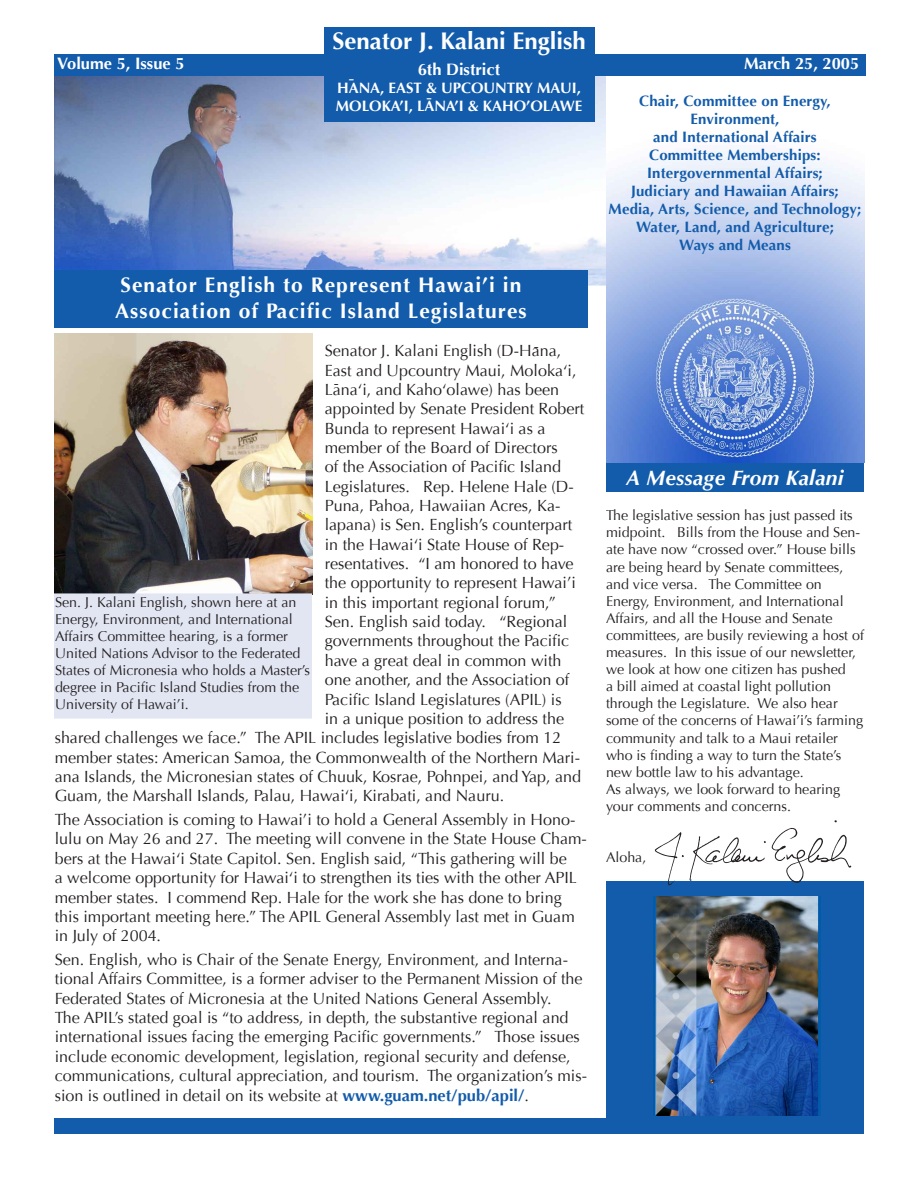
<style>
.page{position:relative;width:918px;height:1188px;background:#fff}
.page>*{position:absolute;margin:0;border:0;box-sizing:border-box;transform-origin:0 0}
.t1{font:700 24px "Optima";color:#fff}
.t2{font:700 21px/25.2px "Optima";letter-spacing:.05em;color:#fff}
.t3{font:italic 700 21px "Optima";letter-spacing:.01em;color:#fff}
.t4{font:18px "Optima";color:#fff}
.t5{font:700 16.5px "Optima";color:#fff}
.t6{font:16.2px/19.4px "Optima";color:#231f20}
.t7{font:700 15px/18px "Optima";letter-spacing:.01em;color:#135cab;text-align:center}
.t8{font:700 15px/18px "Optima";color:#fff}
.t9{font:15px "Optima";color:#231f20}
.t10{font:14.25px/17.1px "Optima";color:#231f20}
.s1{font-weight:700;font-size:16.5px;color:#135cab}
</style>
<div class="page">
<div style="left:606px;top:881px;width:258px;height:239px;background:#135cab"></div>
<div style="left:606px;top:462px;width:258px;height:30px;background:#135cab"></div>
<div style="left:54px;top:1119px;width:810px;height:15px;background:#135cab"></div>
<img style="left:54px;top:76px;width:552px;height:209px">
<div style="left:54px;top:270px;width:534px;height:58px;background:#135cab"></div>
<img style="left:606px;top:146px;width:258px;height:316px">
<img style="left:653px;top:896px;width:167px;height:220px">
<img style="left:54px;top:333px;width:258px;height:260px">
<div style="left:54px;top:54px;width:812px;height:22px;background:#135cab"></div>
<div style="left:54px;top:593px;width:258px;height:126px;background:#e2e6f3"></div>
<img style="left:654px;top:820px;width:198px;height:66px">
<div style="left:324px;top:27px;width:270px;height:95px;background:#135cab"></div>
<h1 class="t1" style="left:332px;top:27px;width:255px">Senator J. Kalani English</h1>
<p class="t5" style="left:418px;top:60px;width:84px">6th District</p>
<p class="t8" style="left:336px;top:79px;width:248px">HANA, EAST &amp; UPCOUNTRY MAUI,<br>MOLOKA’I, LANA’I &amp; KAHO’OLAWE</p>
<p class="t5" style="left:57px;top:54px;width:129px">Volume 5, Issue 5</p>
<p class="t5" style="left:744px;top:54px;width:117px">March 25, 2005</p>
<p class="t4" style="left:349px;top:67px;width:7px">-</p>
<p class="t7" style="left:609px;top:92px;width:254px">Chair, Committee on Energy,<br>Environment,<br>and International Affairs<br>Committee Memberships:<br>Intergovernmental Affairs;<br>Judiciary and Hawaiian Affairs;<br>Media, Arts, Science, and Technology;<br>Water, Land, and Agriculture;<br>Ways and Means</p>
<p class="t4" style="left:426px;top:86px;width:7px">-</p>
<p class="t2" style="left:115px;top:273px;width:413px">Senator English to Represent Hawai’i in<br>Association of Pacific Island Legislatures</p>
<p class="t6" style="left:325px;top:341px;width:238px">Senator J. Kalani English (D-Hana,</p>
<p class="t6" style="left:325px;top:361px;width:253px">East and Upcountry Maui, Moloka‘i,</p>
<p class="t6" style="left:325px;top:380px;width:236px">Lana‘i, and Kaho‘olawe) has been</p>
<p class="t6" style="left:325px;top:399px;width:261px">appointed by Senate President Robert</p>
<p class="t6" style="left:325px;top:419px;width:222px">Bunda to represent Hawai‘i as a</p>
<p class="t6" style="left:325px;top:438px;width:234px">member of the Board of Directors</p>
<p class="t6" style="left:325px;top:457px;width:238px">of the Association of Pacific Island</p>
<p class="t6" style="left:325px;top:477px;width:251px">Legislatures. Rep. Helene Hale (D-</p>
<p class="t6" style="left:325px;top:496px;width:237px">Puna, Pahoa, Hawaiian Acres, Ka-</p>
<p class="t6" style="left:325px;top:515px;width:249px">lapana) is Sen. English’s counterpart</p>
<p class="t6" style="left:325px;top:535px;width:241px">in the Hawai‘i State House of Rep-</p>
<p class="t6" style="left:325px;top:554px;width:250px">resentatives. “I am honored to have</p>
<p class="t6" style="left:325px;top:573px;width:253px">the opportunity to represent Hawai’i</p>
<p class="t6" style="left:325px;top:593px;width:233px">in this important regional forum,”</p>
<p class="t6" style="left:325px;top:612px;width:244px">Sen. English said today. “Regional</p>
<p class="t6" style="left:325px;top:632px;width:246px">governments throughout the Pacific</p>
<p class="t6" style="left:325px;top:651px;width:238px">have a great deal in common with</p>
<p class="t6" style="left:325px;top:670px;width:246px">one another, and the Association of</p>
<p class="t6" style="left:325px;top:690px;width:238px">Pacific Island Legislatures (APIL) is</p>
<p class="t6" style="left:325px;top:709px;width:241px">in a unique position to address the</p>
<p class="t6" style="left:55px;top:728px;width:508px">shared challenges we face.” The APIL includes legislative bodies from 12</p>
<p class="t6" style="left:55px;top:748px;width:527px">member states: American Samoa, the Commonwealth of the Northern Mari-</p>
<p class="t6" style="left:55px;top:767px;width:528px">ana Islands, the Micronesian states of Chuuk, Kosrae, Pohnpei, and Yap, and</p>
<p class="t6" style="left:55px;top:786px;width:451px">Guam, the Marshall Islands, Palau, Hawai‘i, Kirabati, and Nauru.</p>
<p class="t6" style="left:55px;top:810px;width:534px">The Association is coming to Hawai’i to hold a General Assembly in Hono&shy;lulu on May 26 and 27. The meeting will convene in the State House Cham&shy;bers at the Hawai‘i State Capitol. Sen. English said, “This gathering will be<br>a welcome opportunity for Hawai‘i to strengthen its ties with the other APIL member states. I commend Rep. Hale for the work she has done to bring this important meeting here.” The APIL General Assembly last met in Guam in July of 2004.</p>
<p class="t6" style="left:55px;top:950px;width:534px">Sen. English, who is Chair of the Senate Energy, Environment, and Interna&shy;tional Affairs Committee, is a former adviser to the Permanent Mission of the Federated States of Micronesia at the United Nations General Assembly.<br>The APIL’s stated goal is “to address, in depth, the substantive regional and international issues facing the emerging Pacific governments.” Those issues include economic development, legislation, regional security and defense, communications, cultural appreciation, and tourism. The organization’s mis&shy;sion is outlined in detail on its website at <span class="s1">www.guam.net/pub/apil/</span>.</p>
<p class="t9" style="left:534px;top:337px;width:6px">-</p>
<p class="t9" style="left:334px;top:374px;width:6px">-</p>
<p class="t10" style="left:55px;top:593px;width:257px">Sen. J. Kalani English, shown here at an Energy, Environment, and International Affairs Committee hearing, is a former United Nations Advisor to the Federated States of Micronesia who holds a Master’s degree in Pacific Island Studies from the University of Hawai’i.</p>
<p class="t3" style="left:626px;top:466px;width:219px">A Message From Kalani</p>
<p class="t10" style="left:606px;top:507px;width:259px">The legislative session has just passed its midpoint. Bills from the House and Sen&shy;ate have now “crossed over.” House bills are being heard by Senate committees, and vice versa. The Committee on Energy, Environment, and International Affairs, and all the House and Senate committees, are busily reviewing a host of measures. In this issue of our newsletter, we look at how one citizen has pushed<br>a bill aimed at coastal light pollution through the Legislature. We also hear some of the concerns of Hawai’i’s farming community and talk to a Maui retailer who is finding a way to turn the State’s new bottle law to his advantage.<br>As always, we look forward to hearing your comments and concerns.</p>
<p class="t10" style="left:606px;top:849px;width:42px">Aloha,</p>
</div>
